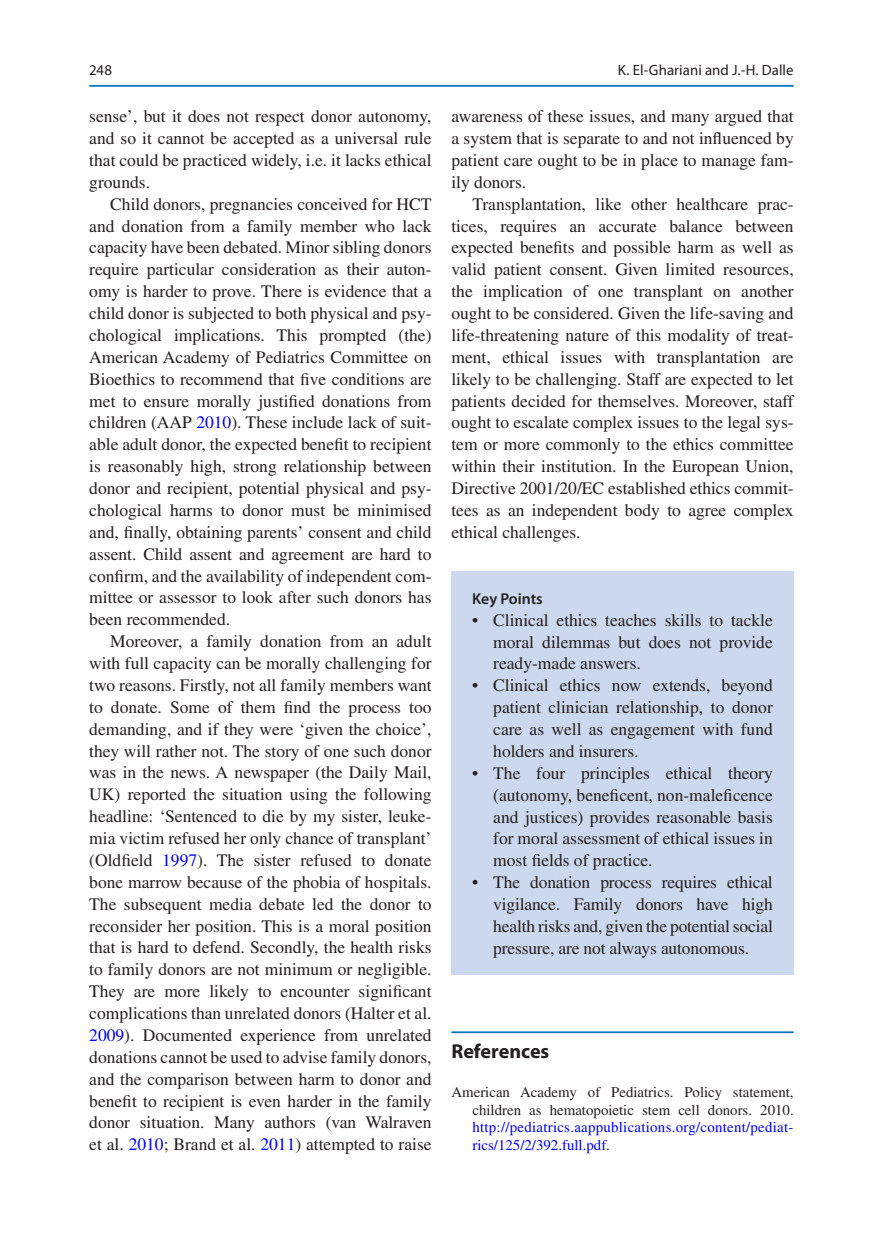
<style>
.page{position:relative;width:883px;height:1260px;background:#fff}
.page>*{position:absolute;margin:0;border:0;box-sizing:border-box;transform-origin:0 0}
.t1{font:700 20.12px "Kmdssk Myriad Pro";color:#231f20}
.t2{font:17.5px/21.9px "Kgdfbj Times LT Std";color:#231f20;text-align:justify}
.t3{font:600 15.75px "Lkhqyg Myriad Pro";letter-spacing:-.005em;color:#231f20}
.t4{font:14.88px/17.5px "Kgdfbj Times LT Std";color:#231f20;text-align:right}
.t5{font:14.88px/17.5px "Kgdfbj Times LT Std";letter-spacing:.02em;color:#0000fa}
.t6{font:14.88px "Jwcxng Myriad Pro";letter-spacing:.005em;color:#231f20}
.t7{font:14.88px "Rmfwfy Myriad Pro";color:#231f20}
.s1{color:#0000fa}
.s2{color:#231f20}
</style>
<div class="page">
<hr style="left:451px;top:1031px;width:343px;height:2px;background:#0073bc">
<div style="left:451px;top:571px;width:343px;height:404px;background:#ccd8ed"></div>
<hr style="left:89px;top:85px;width:705px;height:2px;background:#0073bc">
<p class="t7" style="left:89px;top:61px;width:24px">248</p>
<p class="t2" style="left:89px;top:105px;width:344px">sense’, but it does not respect donor autonomy, and so it cannot be accepted as a universal rule that could be practiced widely, i.e. it lacks ethical grounds.</p>
<p class="t2" style="left:89px;top:193px;width:344px;text-indent:21px">Child donors, pregnancies conceived for HCT and donation from a family member who lack capacity have been debated. Minor sibling donors require particular consideration as their auton&shy;omy is harder to prove. There is evidence that a child donor is subjected to both physical and psy&shy;chological implications. This prompted (the)<br>American Academy of Pediatrics Committee on Bioethics to recommend that five conditions are met to ensure morally justified donations from children (AAP <span class="s1">2010</span>). These include lack of suit&shy;able adult donor, the expected benefit to recipient is reasonably high, strong relationship between donor and recipient, potential physical and psy&shy;chological harms to donor must be minimised and, finally, obtaining parents’ consent and child assent. Child assent and agreement are hard to confirm, and the availability of independent com&shy;mittee or assessor to look after such donors has been recommended.</p>
<p class="t2" style="left:89px;top:630px;width:344px;text-indent:21px">Moreover, a family donation from an adult with full capacity can be morally challenging for two reasons. Firstly, not all family members want to donate. Some of them find the process too demanding, and if they were ‘given the choice’, they will rather not. The story of one such donor was in the news. A newspaper (the Daily Mail, UK) reported the situation using the following headline: ‘Sentenced to die by my sister, leuke&shy;mia victim refused her only chance of transplant’ (Oldfield <span class="s1">1997</span>). The sister refused to donate bone marrow because of the phobia of hospitals.<br>The subsequent media debate led the donor to reconsider her position. This is a moral position that is hard to defend. Secondly, the health risks to family donors are not minimum or negligible.<br>They are more likely to encounter significant complications than unrelated donors (Halter et al.<br><span class="s1">2009</span>). Documented experience from unrelated donations cannot be used to advise family donors, and the comparison between harm to donor and benefit to recipient is even harder in the family donor situation. Many authors (van Walraven et al. <span class="s1">2010</span>; Brand et al. <span class="s1">2011</span>) attempted to raise</p>
<p class="t6" style="left:618px;top:61px;width:177px">K. El-Ghariani and J.-H. Dalle</p>
<p class="t2" style="left:451px;top:105px;width:344px">awareness of these issues, and many argued that a system that is separate to and not influenced by patient care ought to be in place to manage fam&shy;ily donors.</p>
<p class="t2" style="left:451px;top:193px;width:344px;text-indent:21px">Transplantation, like other healthcare prac&shy;tices, requires an accurate balance between expected benefits and possible harm as well as valid patient consent. Given limited resources, the implication of one transplant on another ought to be considered. Given the life-saving and life-threatening nature of this modality of treat&shy;ment, ethical issues with transplantation are likely to be challenging. Staff are expected to let patients decided for themselves. Moreover, staff ought to escalate complex issues to the legal sys&shy;tem or more commonly to the ethics committee within their institution. In the European Union, Directive 2001/20/EC established ethics commit&shy;tees as an independent body to agree complex ethical challenges.</p>
<p class="t3" style="left:472px;top:589px;width:72px">Key Points</p>
<p class="t2" style="left:493px;top:609px;width:281px;text-indent:-21px">• Clinical ethics teaches skills to tackle moral dilemmas but does not provide ready-made answers.</p>
<p class="t2" style="left:493px;top:674px;width:281px;text-indent:-21px">• Clinical ethics now extends, beyond patient clinician relationship, to donor care as well as engagement with fund holders and insurers.</p>
<p class="t2" style="left:493px;top:762px;width:281px;text-indent:-21px">• The four principles ethical theory (autonomy, beneficent, non-maleficence and justices) provides reasonable basis for moral assessment of ethical issues in most fields of practice.</p>
<p class="t2" style="left:493px;top:871px;width:281px;text-indent:-21px">• The donation process requires ethical vigilance. Family donors have high health risks and, given the potential social pressure, are not always autonomous.</p>
<p class="t1" style="left:451px;top:1038px;width:99px">References</p>
<p class="t4" style="left:451px;top:1083px;width:344px">American Academy of Pediatrics. Policy statement, children as hematopoietic stem cell donors. 2010.</p>
<p class="t5" style="left:472px;top:1118px;width:323px">http://pediatrics.aappublications.org/content/pediat&shy;rics/125/2/392.full.pdf<span class="s2">.</span></p>
</div>
